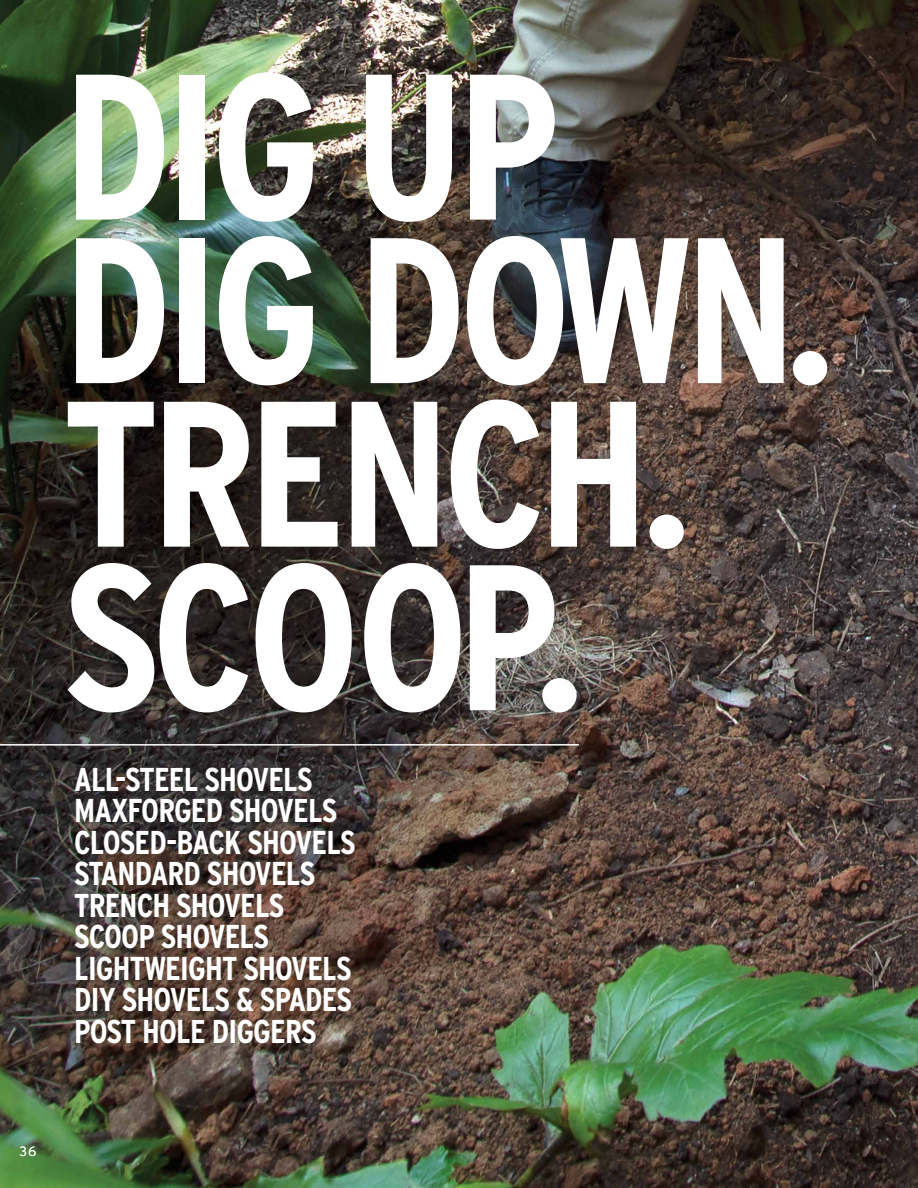
<style>
.page{position:relative;width:918px;height:1188px;background:#fff}
.page>*{position:absolute;margin:0;border:0;box-sizing:border-box;transform-origin:0 0}
.t1{font:700 207px/163.5px "Interstate Condensed";letter-spacing:-.04em;color:#fff}
.t2{font:700 33px/31.5px "Interstate Condensed";letter-spacing:-.025em;color:#fff}
.t3{font:300 13.5px "Interstate";color:#fff}
</style>
<div class="page">
<img style="left:0;top:0;width:918px;height:1188px">
<hr style="left:0;top:744px;width:579px;height:2px;background:#fff">
<h1 class="t1" style="left:63px;top:64px;width:774px">DIG UP<br>DIG DOWN.<br>TRENCH.<br>SCOOP.</h1>
<p class="t2" style="left:74px;top:763px;width:283px">ALL-STEEL SHOVELS<br>MAXFORGED SHOVELS<br>CLOSED-BACK SHOVELS<br>STANDARD SHOVELS<br>TRENCH SHOVELS<br>SCOOP SHOVELS<br>LIGHTWEIGHT SHOVELS<br>DIY SHOVELS &amp; SPADES<br>POST HOLE DIGGERS</p>
<p class="t3" style="left:20px;top:1144px;width:19px">36</p>
</div>
